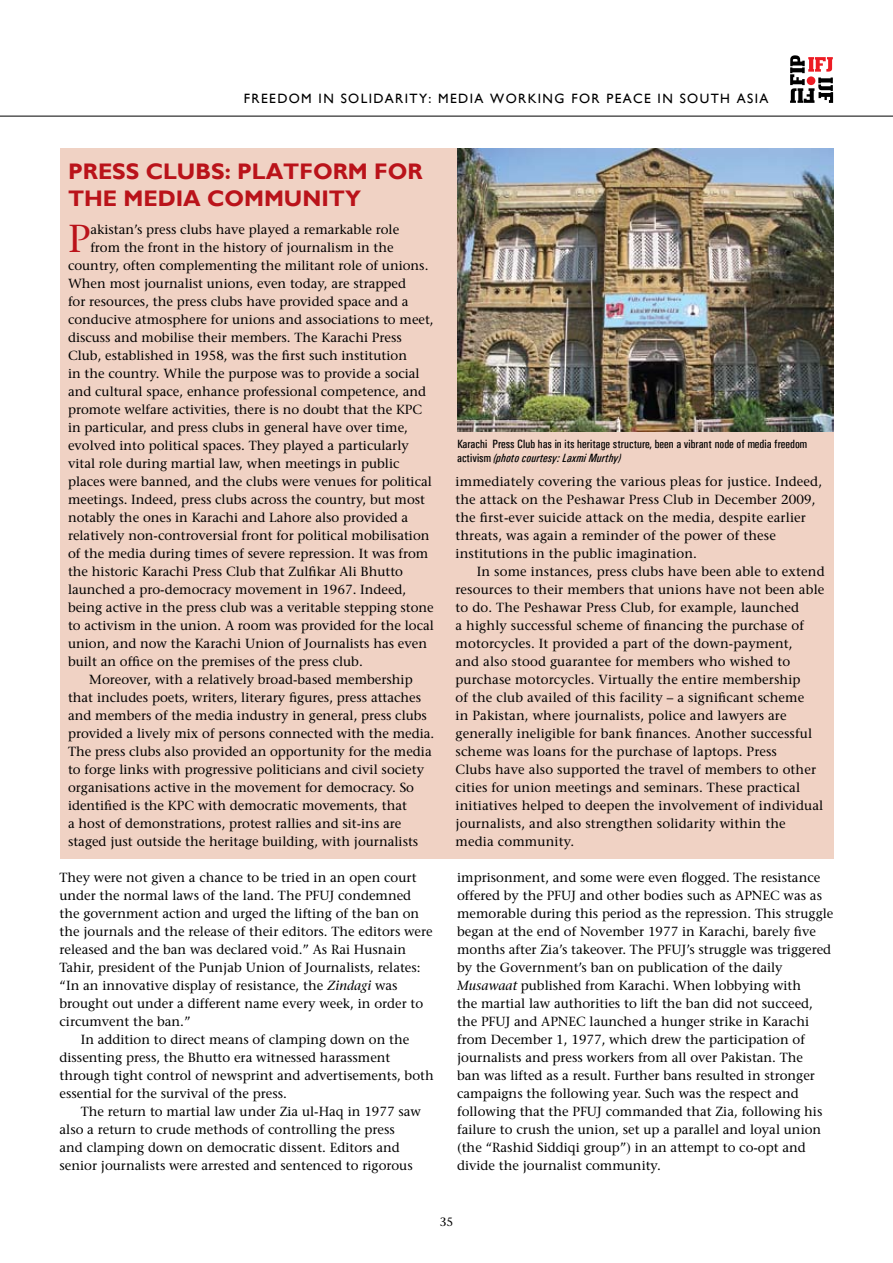
<style>
.page{position:relative;width:893px;height:1263px;background:#fff}
.page>*{position:absolute;margin:0;border:0;box-sizing:border-box;transform-origin:0 0}
.t1{font:38.85px "Stone Serif";color:#ba131a}
.t2{font:700 22.5px "Gill Sans";color:#ba131a}
.t3{font:13.5px "Gill Sans";letter-spacing:.1em;color:#000}
.t4{font:13.2px/18px "Stone Serif";color:#000}
.t5{font:12px/14.4px "Univers Condensed";color:#000}
.t6{font:12px "Stone Serif";color:#000}
.s1{font-style:italic}
.s2{font-family:"Univers";font-weight:500;font-style:italic;font-stretch:condensed}
</style>
<div class="page">
<svg style="left:790px;top:55px;width:43px;height:48px"></svg>
<div style="left:807px;top:76px;width:8px;height:9px;background:#ed1c24;border-radius:50%"></div>
<hr style="left:0;top:116px;width:893px;height:1px;background:#000">
<div style="left:60px;top:149px;width:773px;height:710px;background:#f0d2c4"></div>
<img style="left:457px;top:149px;width:376px;height:282px">
<p class="t3" style="left:244px;top:91px;width:526px">FREEDOM IN SOLIDARITY: MEDIA WORKING FOR PEACE IN SOUTH ASIA</p>
<p class="t2" style="left:68px;top:158px;width:30px">PRESS</p>
<p class="t2" style="left:146px;top:158px;width:34px">CLUBS</p>
<p class="t2" style="left:225px;top:158px;width:45px">: PLATFORM</p>
<p class="t2" style="left:374px;top:158px;width:17px">FOR</p>
<p class="t2" style="left:68px;top:185px;width:17px">THE</p>
<p class="t2" style="left:123px;top:185px;width:35px">MEDIA</p>
<p class="t2" style="left:207px;top:185px;width:36px">COMMUNIT</p>
<p class="t2" style="left:345px;top:185px;width:17px">Y</p>
<p class="t1" style="left:68px;top:215px;width:24px">P</p>
<p class="t4" style="left:90px;top:220px;width:310px">akistan’s press clubs have played a remarkable role</p>
<p class="t4" style="left:90px;top:238px;width:305px">from the front in the history of journalism in the</p>
<p class="t4" style="left:68px;top:256px;width:362px">country, often complementing the militant role of unions.</p>
<p class="t4" style="left:68px;top:274px;width:339px">When most journalist unions, even today, are strapped</p>
<p class="t4" style="left:68px;top:292px;width:342px">for resources, the press clubs have provided space and a</p>
<p class="t4" style="left:68px;top:310px;width:367px">conducive atmosphere for unions and associations to meet,</p>
<p class="t4" style="left:68px;top:328px;width:335px">discuss and mobilise their members. The Karachi Press</p>
<p class="t4" style="left:68px;top:346px;width:340px">Club, established in 1958, was the first such institution</p>
<p class="t4" style="left:68px;top:364px;width:353px">in the country. While the purpose was to provide a social</p>
<p class="t4" style="left:68px;top:382px;width:360px">and cultural space, enhance professional competence, and</p>
<p class="t4" style="left:68px;top:400px;width:356px">promote welfare activities, there is no doubt that the KPC</p>
<p class="t4" style="left:68px;top:418px;width:341px">in particular, and press clubs in general have over time,</p>
<p class="t4" style="left:68px;top:436px;width:342px">evolved into political spaces. They played a particularly</p>
<p class="t4" style="left:68px;top:454px;width:333px">vital role during martial law, when meetings in public</p>
<p class="t4" style="left:68px;top:472px;width:365px">places were banned, and the clubs were venues for political</p>
<p class="t4" style="left:68px;top:490px;width:359px">meetings. Indeed, press clubs across the country, but most</p>
<p class="t4" style="left:68px;top:508px;width:342px">notably the ones in Karachi and Lahore also provided a</p>
<p class="t4" style="left:68px;top:526px;width:363px">relatively non-controversial front for political mobilisation</p>
<p class="t4" style="left:68px;top:544px;width:362px">of the media during times of severe repression. It was from</p>
<p class="t4" style="left:68px;top:562px;width:337px">the historic Karachi Press Club that Zulfikar Ali Bhutto</p>
<p class="t4" style="left:68px;top:580px;width:340px">launched a pro-democracy movement in 1967. Indeed,</p>
<p class="t4" style="left:68px;top:598px;width:367px">being active in the press club was a veritable stepping stone</p>
<p class="t4" style="left:68px;top:616px;width:367px">to activism in the union. A room was provided for the local</p>
<p class="t4" style="left:68px;top:634px;width:360px">union, and now the Karachi Union of Journalists has even</p>
<p class="t4" style="left:68px;top:652px;width:296px">built an office on the premises of the press club.</p>
<p class="t4" style="left:89px;top:670px;width:325px">Moreover, with a relatively broad-based membership</p>
<p class="t4" style="left:68px;top:688px;width:355px">that includes poets, writers, literary figures, press attaches</p>
<p class="t4" style="left:68px;top:706px;width:360px">and members of the media industry in general, press clubs</p>
<p class="t4" style="left:68px;top:724px;width:368px">provided a lively mix of persons connected with the media.</p>
<p class="t4" style="left:68px;top:742px;width:365px">The press clubs also provided an opportunity for the media</p>
<p class="t4" style="left:68px;top:760px;width:358px">to forge links with progressive politicians and civil society</p>
<p class="t4" style="left:68px;top:778px;width:348px">organisations active in the movement for democracy. So</p>
<p class="t4" style="left:68px;top:796px;width:340px">identified is the KPC with democratic movements, that</p>
<p class="t4" style="left:68px;top:814px;width:335px">a host of demonstrations, protest rallies and sit-ins are</p>
<p class="t4" style="left:68px;top:832px;width:352px">staged just outside the heritage building, with journalists</p>
<p class="t4" style="left:60px;top:868px;width:359px">They were not given a chance to be tried in an open court</p>
<p class="t4" style="left:60px;top:886px;width:353px">under the normal laws of the land. The PFUJ condemned</p>
<p class="t4" style="left:60px;top:904px;width:361px">the government action and urged the lifting of the ban on</p>
<p class="t4" style="left:60px;top:922px;width:375px">the journals and the release of their editors. The editors were</p>
<p class="t4" style="left:60px;top:940px;width:348px">released and the ban was declared void.” As Rai Husnain</p>
<p class="t4" style="left:60px;top:958px;width:363px">Tahir, president of the Punjab Union of Journalists, relates:</p>
<p class="t4" style="left:60px;top:976px;width:340px">“In an innovative display of resistance, the <span class="s1">Zindagi</span> was</p>
<p class="t4" style="left:60px;top:994px;width:365px">brought out under a different name every week, in order to</p>
<p class="t4" style="left:60px;top:1012px;width:133px">circumvent the ban.”</p>
<p class="t4" style="left:81px;top:1030px;width:330px">In addition to direct means of clamping down on the</p>
<p class="t4" style="left:60px;top:1048px;width:332px">dissenting press, the Bhutto era witnessed harassment</p>
<p class="t4" style="left:60px;top:1066px;width:376px">through tight control of newsprint and advertisements, both</p>
<p class="t4" style="left:60px;top:1084px;width:229px">essential for the survival of the press.</p>
<p class="t4" style="left:81px;top:1102px;width:342px">The return to martial law under Zia ul-Haq in 1977 saw</p>
<p class="t4" style="left:60px;top:1120px;width:337px">also a return to crude methods of controlling the press</p>
<p class="t4" style="left:60px;top:1138px;width:342px">and clamping down on democratic dissent. Editors and</p>
<p class="t4" style="left:60px;top:1156px;width:355px">senior journalists were arrested and sentenced to rigorous</p>
<p class="t5" style="left:457px;top:437px;width:352px">Karachi Press Club has in its heritage structure, been a vibrant node of media freedom activism <span class="s2">(photo courtesy: Laxmi Murthy)</span></p>
<p class="t4" style="left:455px;top:472px;width:368px">immediately covering the various pleas for justice. Indeed,</p>
<p class="t4" style="left:455px;top:490px;width:362px">the attack on the Peshawar Press Club in December 2009,</p>
<p class="t4" style="left:455px;top:508px;width:352px">the first-ever suicide attack on the media, despite earlier</p>
<p class="t4" style="left:455px;top:526px;width:322px">threats, was again a reminder of the power of these</p>
<p class="t4" style="left:455px;top:544px;width:243px">institutions in the public imagination.</p>
<p class="t4" style="left:477px;top:562px;width:349px">In some instances, press clubs have been able to extend</p>
<p class="t4" style="left:455px;top:580px;width:370px">resources to their members that unions have not been able</p>
<p class="t4" style="left:455px;top:599px;width:345px">to do. The Peshawar Press Club, for example, launched</p>
<p class="t4" style="left:455px;top:617px;width:350px">a highly successful scheme of financing the purchase of</p>
<p class="t4" style="left:455px;top:635px;width:339px">motorcycles. It provided a part of the down-payment,</p>
<p class="t4" style="left:455px;top:653px;width:336px">and also stood guarantee for members who wished to</p>
<p class="t4" style="left:455px;top:671px;width:347px">purchase motorcycles. Virtually the entire membership</p>
<p class="t4" style="left:455px;top:689px;width:350px">of the club availed of this facility – a significant scheme</p>
<p class="t4" style="left:455px;top:707px;width:333px">in Pakistan, where journalists, police and lawyers are</p>
<p class="t4" style="left:455px;top:725px;width:358px">generally ineligible for bank finances. Another successful</p>
<p class="t4" style="left:455px;top:743px;width:323px">scheme was loans for the purchase of laptops. Press</p>
<p class="t4" style="left:455px;top:761px;width:362px">Clubs have also supported the travel of members to other</p>
<p class="t4" style="left:455px;top:779px;width:346px">cities for union meetings and seminars. These practical</p>
<p class="t4" style="left:455px;top:797px;width:369px">initiatives helped to deepen the involvement of individual</p>
<p class="t4" style="left:455px;top:815px;width:332px">journalists, and also strengthen solidarity within the</p>
<p class="t4" style="left:455px;top:833px;width:120px">media community.</p>
<p class="t4" style="left:457px;top:868px;width:378px">imprisonment, and some were even flogged. The resistance offered by the PFUJ and other bodies such as APNEC was as memorable during this period as the repression. This struggle began at the end of November 1977 in Karachi, barely five months after Zia’s takeover. The PFUJ’s struggle was triggered by the Government’s ban on publication of the daily <span class="s1">Musawaat</span> published from Karachi. When lobbying with<br>the martial law authorities to lift the ban did not succeed, the PFUJ and APNEC launched a hunger strike in Karachi from December 1, 1977, which drew the participation of journalists and press workers from all over Pakistan. The<br>ban was lifted as a result. Further bans resulted in stronger campaigns the following year. Such was the respect and following that the PFUJ commanded that Zia, following his failure to crush the union, set up a parallel and loyal union (the “Rashid Siddiqi group”) in an attempt to co-opt and divide the journalist community.</p>
<p class="t6" style="left:440px;top:1214px;width:15px">35</p>
</div>
